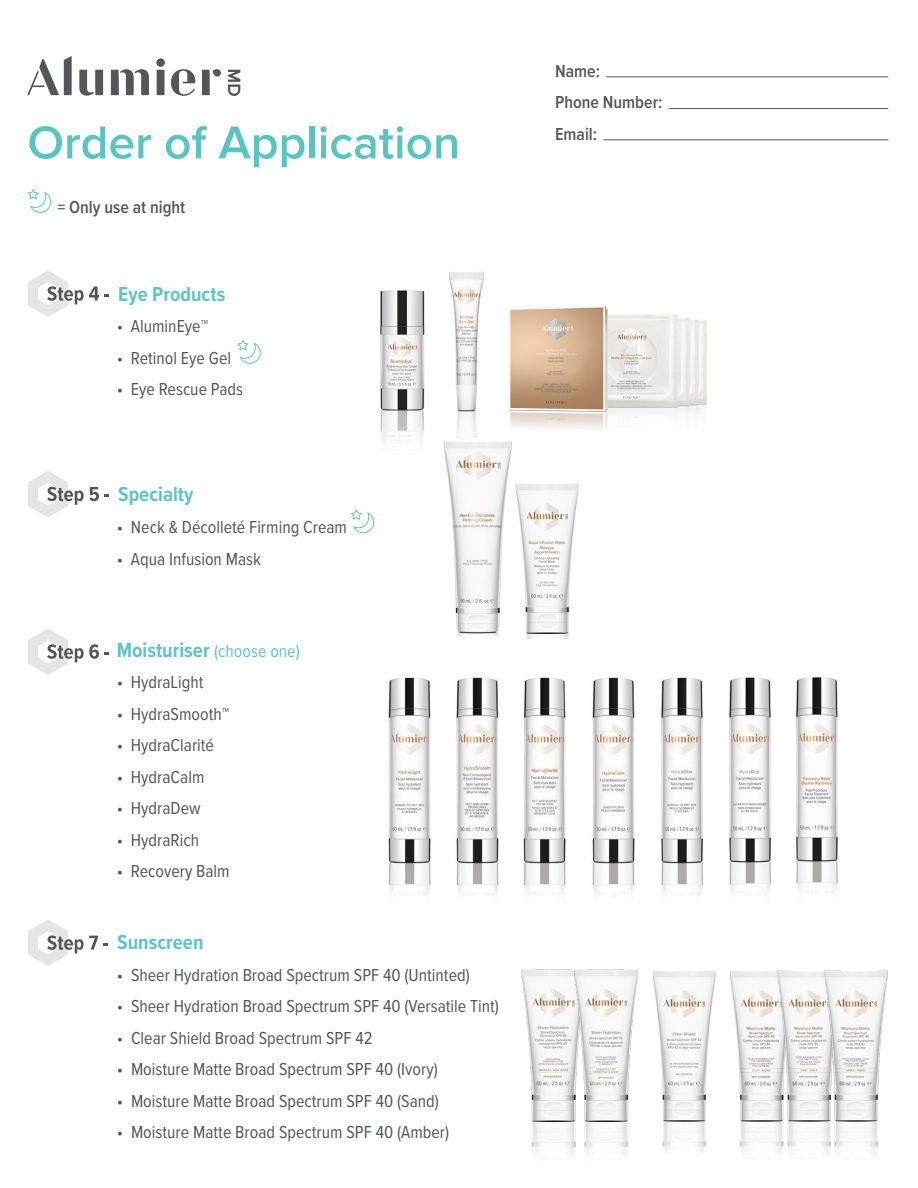
<style>
.page{position:relative;width:918px;height:1188px;background:#fff}
.page>*{position:absolute;margin:0;border:0;box-sizing:border-box;transform-origin:0 0}
.t1{font:700 21px "Proxima Nova Cond";color:#63c3c4}
.t2{font:18px "Proxima Nova Cond";color:#545759}
.t3{font:600 18px/31.5px "Proxima Nova Cond";color:#545759}
.s1{font-weight:400;font-size:18px}
</style>
<div class="page">
<svg style="left:28px;top:271px;width:81px;height:46px"></svg>
<svg style="left:28px;top:471px;width:71px;height:46px"></svg>
<svg style="left:28px;top:629px;width:71px;height:46px"></svg>
<svg style="left:105px;top:652px;width:4px;height:3px"></svg>
<svg style="left:28px;top:920px;width:80px;height:46px"></svg>
<img style="left:449px;top:272px;width:36px;height:166px">
<img style="left:380px;top:290px;width:45px;height:152px">
<img style="left:521px;top:969px;width:38px;height:182px">
<img style="left:559px;top:969px;width:79px;height:185px">
<img style="left:388px;top:677px;width:43px;height:218px">
<img style="left:456px;top:677px;width:43px;height:218px">
<img style="left:592px;top:677px;width:43px;height:218px">
<img style="left:661px;top:677px;width:43px;height:218px">
<img style="left:729px;top:677px;width:43px;height:217px">
<img style="left:796px;top:677px;width:42px;height:217px">
<img style="left:730px;top:971px;width:36px;height:180px">
<svg style="left:351px;top:509px;width:23px;height:24px"></svg>
<svg style="left:237px;top:340px;width:24px;height:24px"></svg>
<img style="left:508px;top:305px;width:199px;height:125px">
<img style="left:443px;top:441px;width:69px;height:194px">
<img style="left:509px;top:471px;width:70px;height:167px">
<svg style="left:29px;top:126px;width:122px;height:33px"></svg>
<svg style="left:166px;top:126px;width:41px;height:33px"></svg>
<svg style="left:219px;top:126px;width:85px;height:41px"></svg>
<div style="left:310px;top:126px;width:5px;height:32px;background:#5ac4c1"></div>
<svg style="left:320px;top:126px;width:137px;height:33px"></svg>
<svg style="left:171px;top:69px;width:24px;height:27px"></svg>
<div style="left:157px;top:70px;width:8px;height:25px;background:#545759"></div>
<div style="left:156px;top:58px;width:9px;height:9px;background:#545759;border-radius:50%"></div>
<svg style="left:202px;top:69px;width:19px;height:26px"></svg>
<svg style="left:27px;top:56px;width:45px;height:39px"></svg>
<svg style="left:228px;top:70px;width:12px;height:26px"></svg>
<svg style="left:111px;top:69px;width:38px;height:26px"></svg>
<svg style="left:79px;top:70px;width:24px;height:26px"></svg>
<svg style="left:28px;top:189px;width:23px;height:24px"></svg>
<hr style="left:607px;top:76px;width:281px;height:1px;background:#555759">
<hr style="left:669px;top:108px;width:219px;height:1px;background:#555759">
<hr style="left:604px;top:139px;width:284px;height:1px;background:#555759">
<img style="left:766px;top:970px;width:48px;height:184px">
<img style="left:814px;top:970px;width:74px;height:184px">
<img style="left:652px;top:971px;width:64px;height:182px">
<img style="left:523px;top:677px;width:43px;height:218px">
<p class="t3" style="left:57px;top:190px;width:129px">= Only use at night</p>
<p class="t1" style="left:118px;top:278px;width:109px">Eye Products</p>
<p class="t2" style="left:117px;top:313px;width:93px">• AluminEye™</p>
<p class="t2" style="left:117px;top:345px;width:116px">• Retinol Eye Gel</p>
<p class="t2" style="left:117px;top:376px;width:128px">• Eye Rescue Pads</p>
<p class="t1" style="left:118px;top:479px;width:77px">Specialty</p>
<p class="t2" style="left:117px;top:514px;width:232px">• Neck &amp; Décolleté Firming Cream</p>
<p class="t2" style="left:117px;top:545px;width:146px">• Aqua Infusion Mask</p>
<p class="t1" style="left:117px;top:635px;width:185px">Moisturiser <span class="s1">(choose one)</span></p>
<p class="t2" style="left:117px;top:669px;width:88px">• HydraLight</p>
<p class="t2" style="left:117px;top:701px;width:114px">• HydraSmooth™</p>
<p class="t2" style="left:117px;top:732px;width:99px">• HydraClarité</p>
<p class="t2" style="left:117px;top:764px;width:89px">• HydraCalm</p>
<p class="t2" style="left:117px;top:795px;width:85px">• HydraDew</p>
<p class="t2" style="left:117px;top:827px;width:84px">• HydraRich</p>
<p class="t2" style="left:117px;top:858px;width:114px">• Recovery Balm</p>
<p class="t1" style="left:117px;top:927px;width:88px">Sunscreen</p>
<p class="t2" style="left:117px;top:962px;width:355px">• Sheer Hydration Broad Spectrum SPF 40 (Untinted)</p>
<p class="t2" style="left:117px;top:993px;width:384px">• Sheer Hydration Broad Spectrum SPF 40 (Versatile Tint)</p>
<p class="t2" style="left:117px;top:1025px;width:257px">• Clear Shield Broad Spectrum SPF 42</p>
<p class="t2" style="left:117px;top:1056px;width:323px">• Moisture Matte Broad Spectrum SPF 40 (Ivory)</p>
<p class="t2" style="left:117px;top:1088px;width:324px">• Moisture Matte Broad Spectrum SPF 40 (Sand)</p>
<p class="t2" style="left:117px;top:1119px;width:334px">• Moisture Matte Broad Spectrum SPF 40 (Amber)</p>
<p class="t3" style="left:555px;top:55px;width:109px">Name:<br>Phone Number:<br>Email:</p>
</div>
